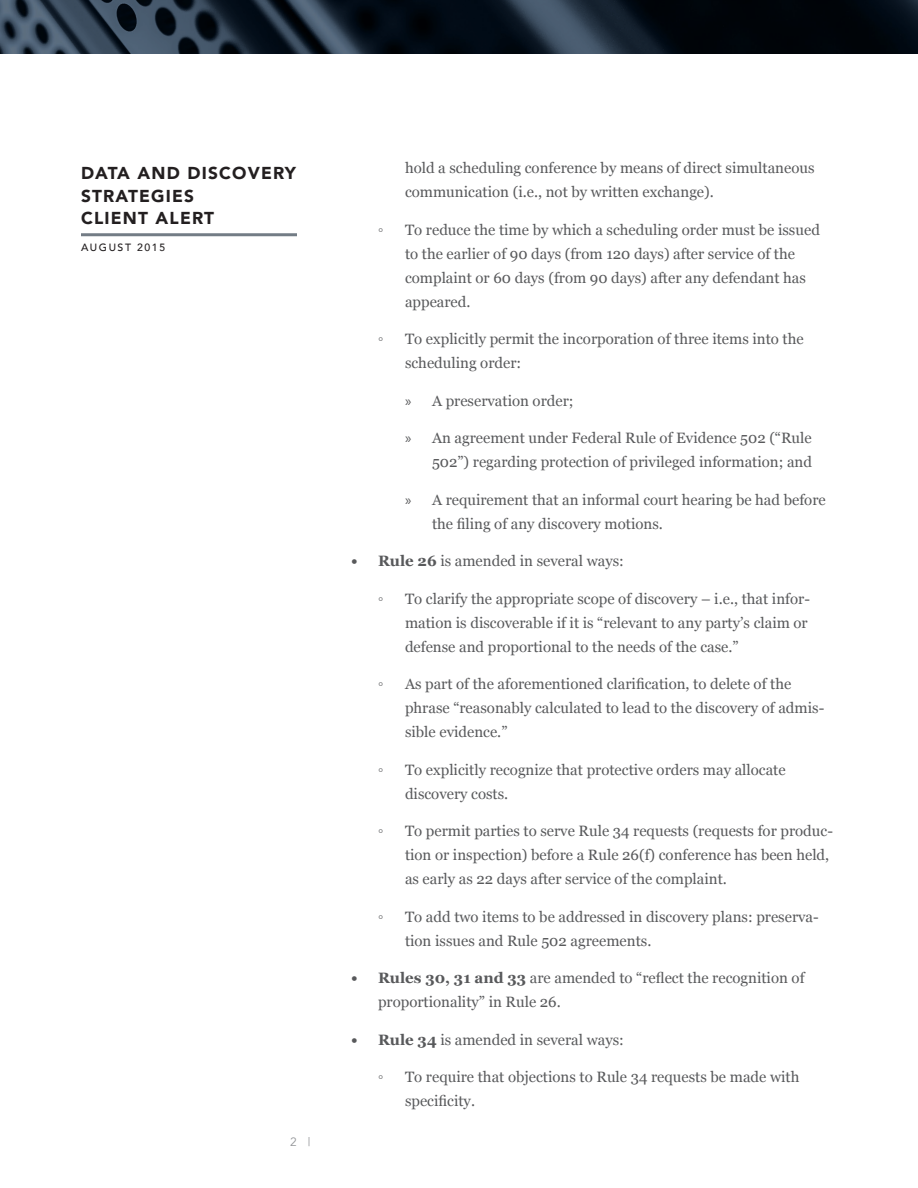
<style>
.page{position:relative;width:918px;height:1188px;background:#fff}
.page>*{position:absolute;margin:0;border:0;box-sizing:border-box;transform-origin:0 0}
.t1{font:900 17.25px/22.5px "Avenir";letter-spacing:.07em;color:#231f20}
.t2{font:15px/24px "Georgia";color:#58595b}
.t3{font:12px "Avenir";color:#939598}
.t4{font:500 10.5px "Avenir";letter-spacing:.15em;color:#231f20}
.s1{font-family:"Myriad Pro"}
.s2{font-weight:700}
</style>
<div class="page">
<svg style="left:0;top:0;width:918px;height:54px;background:#16212d"></svg>
<hr style="left:81px;top:233px;width:216px;height:3px;background:#737c85">
<p class="t1" style="left:81px;top:162px;width:217px">DATA AND DISCOVERY<br>STRATEGIES<br>CLIENT ALERT</p>
<p class="t4" style="left:81px;top:239px;width:86px">AUGUST 2015</p>
<p class="t3" style="left:290px;top:1135px;width:22px">2 |</p>
<p class="t2" style="left:405px;top:156px;width:411px">hold a scheduling conference by means of direct simultaneous communication (i.e., not by written exchange).</p>
<p class="t2" style="left:378px;top:218px;width:7px">◦</p>
<p class="t2" style="left:405px;top:218px;width:416px">To reduce the time by which a scheduling order must be issued to the earlier of 90 days (from 120 days) after service of the complaint or 60 days (from 90 days) after any defendant has appeared.</p>
<p class="t2" style="left:378px;top:327px;width:7px">◦</p>
<p class="t2" style="left:405px;top:327px;width:400px">To explicitly permit the incorporation of three items into the scheduling order:</p>
<p class="t2" style="left:405px;top:389px;width:170px"><span class="s1">»</span> A preservation order;</p>
<p class="t2" style="left:405px;top:426px;width:409px;text-align:right"><span class="s1">»</span> An agreement under Federal Rule of Evidence 502 (“Rule<br>502”) regarding protection of privileged information; and</p>
<p class="t2" style="left:432px;top:488px;width:395px;text-indent:-27px"><span class="s1">»</span> A requirement that an informal court hearing be had before the filing of any discovery motions.</p>
<p class="t2" style="left:351px;top:549px;width:274px"><span class="s2">• Rule 26</span> is amended in several ways:</p>
<p class="t2" style="left:378px;top:587px;width:7px">◦</p>
<p class="t2" style="left:405px;top:587px;width:407px">To clarify the appropriate scope of discovery – i.e., that infor&shy;mation is discoverable if it is “relevant to any party’s claim or defense and proportional to the needs of the case.”</p>
<p class="t2" style="left:378px;top:672px;width:7px">◦</p>
<p class="t2" style="left:405px;top:672px;width:421px">As part of the aforementioned clarification, to delete of the phrase “reasonably calculated to lead to the discovery of admis&shy;sible evidence.”</p>
<p class="t2" style="left:378px;top:758px;width:7px">◦</p>
<p class="t2" style="left:405px;top:758px;width:382px">To explicitly recognize that protective orders may allocate discovery costs.</p>
<p class="t2" style="left:378px;top:819px;width:7px">◦</p>
<p class="t2" style="left:405px;top:819px;width:429px">To permit parties to serve Rule 34 requests (requests for produc&shy;tion or inspection) before a Rule 26(f) conference has been held, as early as 22 days after service of the complaint.</p>
<p class="t2" style="left:378px;top:905px;width:7px">◦</p>
<p class="t2" style="left:405px;top:905px;width:415px">To add two items to be addressed in discovery plans: preserva&shy;tion issues and Rule 502 agreements.</p>
<p class="t2" style="left:378px;top:966px;width:428px;text-indent:-27px"><span class="s2">• Rules 30, 31 and 33</span> are amended to “reflect the recognition of proportionality” in Rule 26.</p>
<p class="t2" style="left:351px;top:1028px;width:274px"><span class="s2">• Rule 34</span> is amended in several ways:</p>
<p class="t2" style="left:378px;top:1065px;width:7px">◦</p>
<p class="t2" style="left:405px;top:1065px;width:396px">To require that objections to Rule 34 requests be made with specificity.</p>
</div>
